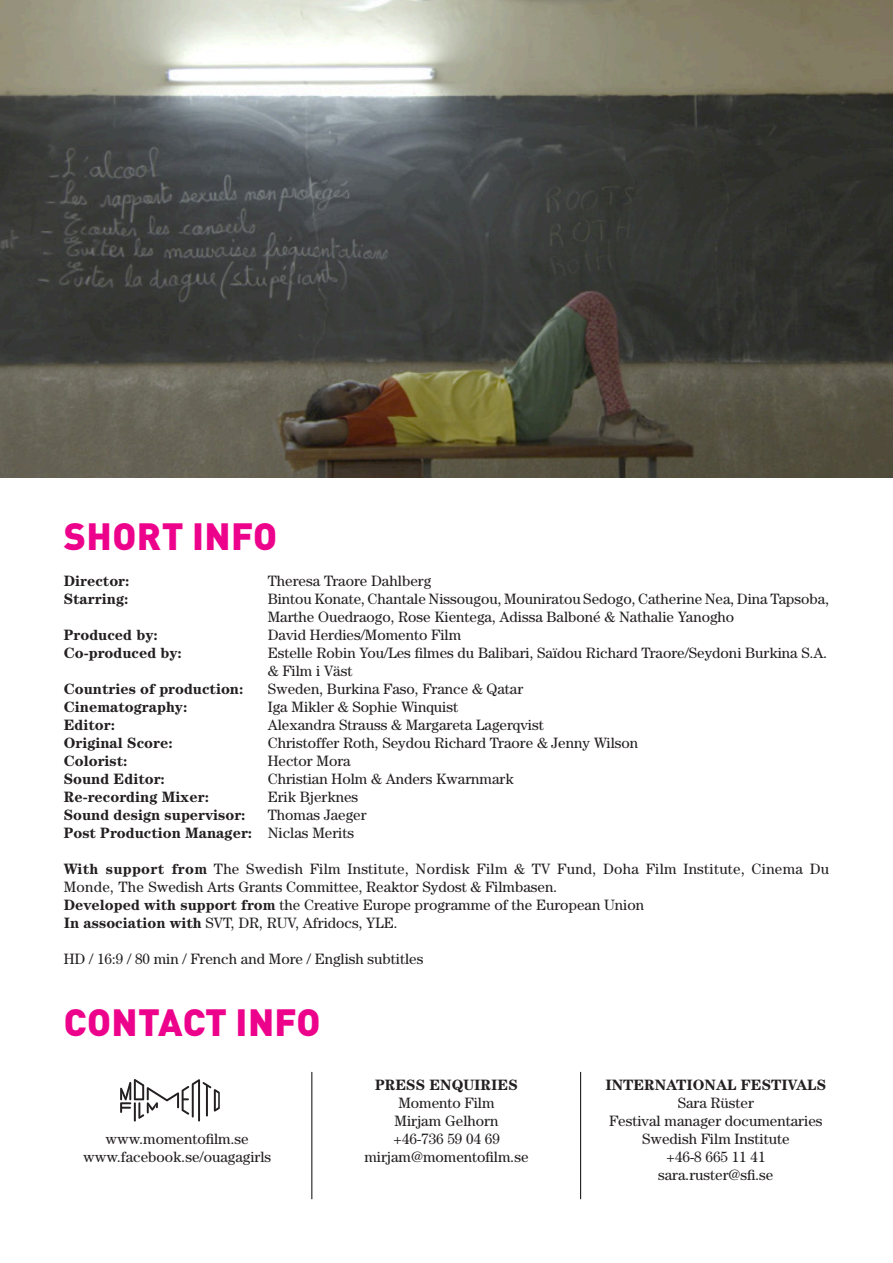
<style>
.page{position:relative;width:893px;height:1263px;background:#fff}
.page>*{position:absolute;margin:0;border:0;box-sizing:border-box;transform-origin:0 0}
.TT{font:900 37.5px "DIN Pro";letter-spacing:.01em;color:#ed028c}
.CORRIDO_CENTRADO{font:15px "Century";color:#231f20}
.CORRIDO_CENTRADO-2{font:700 15px "Century";color:#231f20}
.CORRIDO_CENTRADO-3{font:15px/18px "Century";letter-spacing:.02em;color:#231f20}
.s1{font-weight:400}
.s2{font-weight:700}
</style>
<div class="page">
<img style="left:0;top:0;width:893px;height:478px">
<svg style="left:120px;top:1079px;width:100px;height:42px"></svg>
<hr style="left:311px;top:1072px;width:1px;height:127px;background:#231f20">
<hr style="left:580px;top:1072px;width:1px;height:127px;background:#231f20">
<p class="TT" style="left:64px;top:511px;width:215px">SHORT INFO</p>
<p class="CORRIDO_CENTRADO-2" style="left:64px;top:572px;width:67px">Director:</p>
<p class="CORRIDO_CENTRADO" style="left:268px;top:572px;width:165px">Theresa Traore Dahlberg</p>
<p class="CORRIDO_CENTRADO-2" style="left:64px;top:590px;width:66px">Starring:</p>
<p class="CORRIDO_CENTRADO" style="left:268px;top:590px;width:563px">Bintou Konate, Chantale Nissougou, Mouniratou Sedogo, Catherine Nea, Dina Tapsoba,</p>
<p class="CORRIDO_CENTRADO" style="left:268px;top:608px;width:468px">Marthe Ouedraogo, Rose Kientega, Adissa Balboné &amp; Nathalie Yanogho</p>
<p class="CORRIDO_CENTRADO-2" style="left:64px;top:626px;width:95px">Produced by:</p>
<p class="CORRIDO_CENTRADO" style="left:268px;top:626px;width:195px">David Herdies/Momento Film</p>
<p class="CORRIDO_CENTRADO-2" style="left:64px;top:644px;width:120px">Co-produced by:</p>
<p class="CORRIDO_CENTRADO" style="left:268px;top:644px;width:561px">Estelle Robin You/Les filmes du Balibari, Saïdou Richard Traore/Seydoni Burkina S.A.</p>
<p class="CORRIDO_CENTRADO" style="left:268px;top:662px;width:86px">&amp; Film i Väst</p>
<p class="CORRIDO_CENTRADO-2" style="left:64px;top:680px;width:181px">Countries of production:</p>
<p class="CORRIDO_CENTRADO" style="left:268px;top:680px;width:257px">Sweden, Burkina Faso, France &amp; Qatar</p>
<p class="CORRIDO_CENTRADO-2" style="left:64px;top:698px;width:125px">Cinematography:</p>
<p class="CORRIDO_CENTRADO" style="left:268px;top:698px;width:192px">Iga Mikler &amp; Sophie Winquist</p>
<p class="CORRIDO_CENTRADO-2" style="left:64px;top:716px;width:53px">Editor:</p>
<p class="CORRIDO_CENTRADO" style="left:268px;top:716px;width:277px">Alexandra Strauss &amp; Margareta Lagerqvist</p>
<p class="CORRIDO_CENTRADO-2" style="left:64px;top:734px;width:110px">Original Score:</p>
<p class="CORRIDO_CENTRADO" style="left:268px;top:734px;width:372px">Christoffer Roth, Seydou Richard Traore &amp; Jenny Wilson</p>
<p class="CORRIDO_CENTRADO-2" style="left:64px;top:752px;width:65px">Colorist:</p>
<p class="CORRIDO_CENTRADO" style="left:268px;top:752px;width:84px">Hector Mora</p>
<p class="CORRIDO_CENTRADO-2" style="left:64px;top:770px;width:103px">Sound Editor:</p>
<p class="CORRIDO_CENTRADO" style="left:268px;top:770px;width:247px">Christian Holm &amp; Anders Kwarnmark</p>
<p class="CORRIDO_CENTRADO-2" style="left:64px;top:788px;width:147px">Re-recording Mixer:</p>
<p class="CORRIDO_CENTRADO" style="left:268px;top:788px;width:92px">Erik Bjerknes</p>
<p class="CORRIDO_CENTRADO-2" style="left:64px;top:806px;width:183px">Sound design supervisor:</p>
<p class="CORRIDO_CENTRADO" style="left:268px;top:806px;width:100px">Thomas Jaeger</p>
<p class="CORRIDO_CENTRADO-2" style="left:64px;top:824px;width:292px">Post Production Manager: <span class="s1">Niclas Merits</span></p>
<p class="CORRIDO_CENTRADO-3" style="left:64px;top:859px;width:767px"><span class="s2">With support from</span> The Swedish Film Institute, Nordisk Film &amp; TV Fund, Doha Film Institute, Cinema Du<br>Monde, The Swedish Arts Grants Committee, Reaktor Sydost &amp; Filmbasen.</p>
<p class="CORRIDO_CENTRADO" style="left:64px;top:896px;width:582px"><span class="s2">Developed with support from</span> the Creative Europe programme of the European Union</p>
<p class="CORRIDO_CENTRADO" style="left:64px;top:914px;width:335px"><span class="s2">In association with</span> SVT, DR, RUV, Afridocs, YLE.</p>
<p class="CORRIDO_CENTRADO" style="left:64px;top:950px;width:361px">HD / 16:9 / 80 min / French and More / English subtitles</p>
<p class="TT" style="left:64px;top:997px;width:258px">CONTACT INFO</p>
<p class="CORRIDO_CENTRADO" style="left:106px;top:1130px;width:145px">www.momentofilm.se</p>
<p class="CORRIDO_CENTRADO" style="left:83px;top:1148px;width:190px">www.facebook.se/ouagagirls</p>
<p class="CORRIDO_CENTRADO-2" style="left:375px;top:1076px;width:144px">PRESS ENQUIRIES</p>
<p class="CORRIDO_CENTRADO" style="left:398px;top:1094px;width:98px">Momento Film</p>
<p class="CORRIDO_CENTRADO" style="left:395px;top:1112px;width:105px">Mirjam Gelhorn</p>
<p class="CORRIDO_CENTRADO" style="left:393px;top:1130px;width:108px">+46-736 59 04 69</p>
<p class="CORRIDO_CENTRADO" style="left:364px;top:1148px;width:166px">mirjam@momentofilm.se</p>
<p class="CORRIDO_CENTRADO-2" style="left:605px;top:1076px;width:222px">INTERNATIONAL FESTIVALS</p>
<p class="CORRIDO_CENTRADO" style="left:678px;top:1094px;width:78px">Sara Rüster</p>
<p class="CORRIDO_CENTRADO" style="left:609px;top:1112px;width:215px">Festival manager documentaries</p>
<p class="CORRIDO_CENTRADO" style="left:642px;top:1130px;width:149px">Swedish Film Institute</p>
<p class="CORRIDO_CENTRADO" style="left:666px;top:1148px;width:101px">+46-8 665 11 41</p>
<p class="CORRIDO_CENTRADO" style="left:658px;top:1166px;width:117px">sara.ruster@sfi.se</p>
</div>
